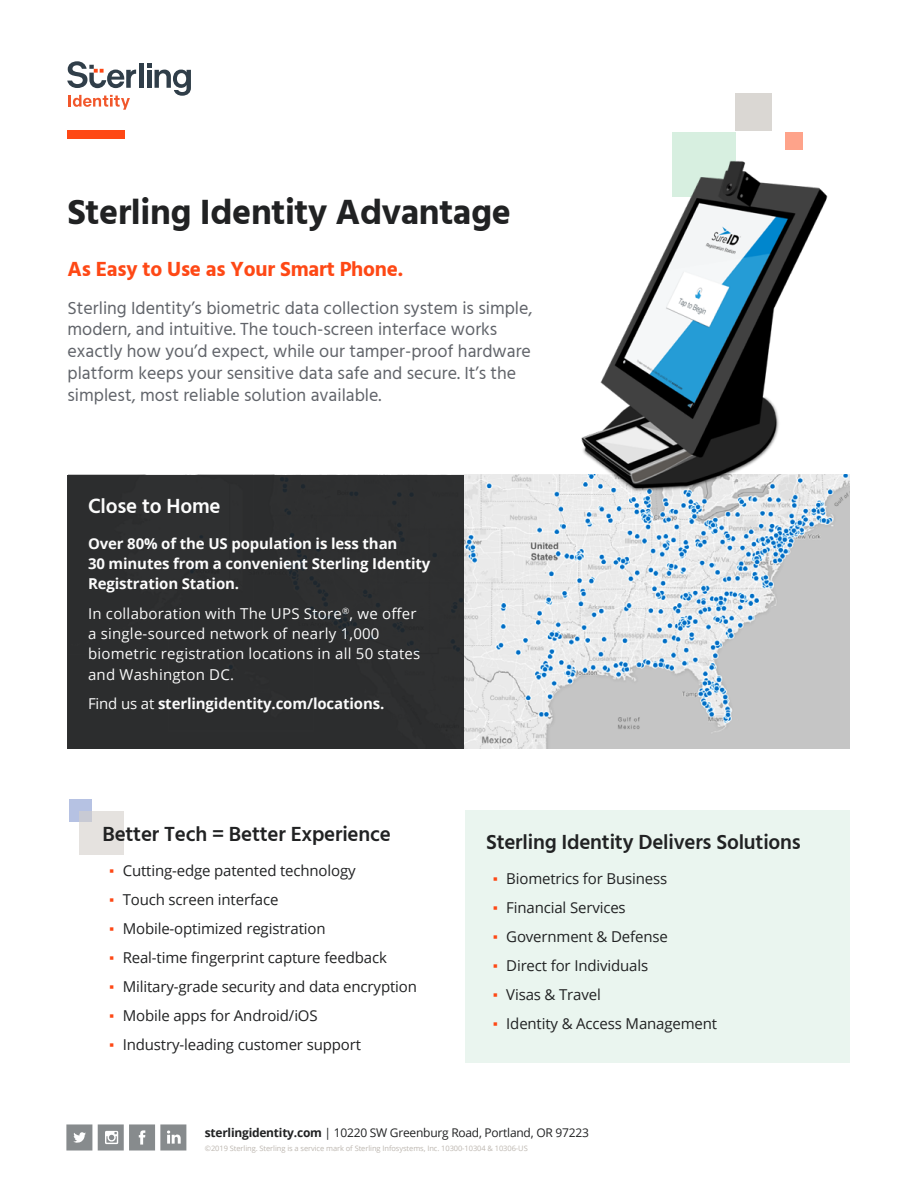
<style>
.page{position:relative;width:918px;height:1188px;background:#fff}
.page>*{position:absolute;margin:0;border:0;box-sizing:border-box;transform-origin:0 0}
.t1{font:700 36px "Hind";letter-spacing:-.01em;color:#212223}
.t2{font:600 21px "Hind";letter-spacing:-.01em;color:#212223}
.t3{font:700 21px "Hind";letter-spacing:-.01em;color:#fe4815}
.t4{font:600 21px "Hind";letter-spacing:-.01em;color:#fff}
.t5{font:18px/21.8px "Hind";color:#61646a}
.t6{font:15px "Open Sans";letter-spacing:-.01em;color:#212223}
.t7{font:700 15px/20.2px "Open Sans";letter-spacing:-.01em;color:#fff}
.t8{font:15px/20.2px "Open Sans";letter-spacing:.015em;color:#fff}
.t9{font:12px "Open Sans";letter-spacing:-.02em;color:#212223}
.t10{font:7.5px "Open Sans";letter-spacing:-.01em;color:#bdb7b0}
.s1{font-weight:400}
.s2{font-family:"Arial";color:#fe4815}
.s3{font-weight:700}
</style>
<div class="page">
<svg style="left:66px;top:1124px;width:26px;height:27px"></svg>
<svg style="left:98px;top:1124px;width:88px;height:27px"></svg>
<div style="left:67px;top:130px;width:58px;height:9px;background:#fe4815"></div>
<hr style="left:139px;top:63px;width:4px;height:25px;background:#303e49">
<svg style="left:147px;top:63px;width:44px;height:33px"></svg>
<svg style="left:67px;top:61px;width:69px;height:27px"></svg>
<svg style="left:69px;top:95px;width:61px;height:15px"></svg>
<img style="left:464px;top:475px;width:386px;height:274px">
<div style="left:785px;top:133px;width:17px;height:17px;background:#fea38a"></div>
<div style="left:735px;top:93px;width:37px;height:37px;background:#dad7d3"></div>
<div style="left:672px;top:133px;width:63px;height:64px;background:#d7efe0"></div>
<img style="left:573px;top:160px;width:259px;height:337px">
<div style="left:69px;top:799px;width:23px;height:22px;background:#b6c2e3"></div>
<svg style="left:79px;top:811px;width:45px;height:43px;background:#e2e0de"></svg>
<div style="left:68px;top:475px;width:396px;height:274px;background:#2c2d2e"></div>
<div style="left:465px;top:811px;width:385px;height:252px;background:#eaf5ef"></div>
<h1 class="t1" style="left:68px;top:191px;width:445px">Sterling Identity Advantage</h1>
<h2 class="t3" style="left:68px;top:257px;width:337px">As Easy to Use as Your Smart Phone.</h2>
<p class="t5" style="left:68px;top:298px;width:467px">Sterling Identity’s biometric data collection system is simple, modern, and intuitive. The touch-screen interface works exactly how you’d expect, while our tamper-proof hardware platform keeps your sensitive data safe and secure. It’s the simplest, most reliable solution available.</p>
<h2 class="t4" style="left:88px;top:492px;width:134px">Close to Home</h2>
<p class="t7" style="left:88px;top:533px;width:344px">Over 80% of the US population is less than<br>30 minutes from a convenient Sterling Identity<br>Registration Station.</p>
<p class="t8" style="left:88px;top:603px;width:334px">In collaboration with The UPS Store<sup>®</sup>, we offer a single-sourced network of nearly 1,000 biometric registration locations in all 50 states and Washington DC.</p>
<p class="t7" style="left:88px;top:693px;width:298px"><span class="s1">Find us at</span> sterlingidentity.com/locations.</p>
<h2 class="t2" style="left:102px;top:820px;width:290px">Better Tech = Better Experience</h2>
<p class="t6" style="left:109px;top:860px;width:248px"><span class="s2">▪</span> Cutting-edge patented technology</p>
<p class="t6" style="left:109px;top:889px;width:171px"><span class="s2">▪</span> Touch screen interface</p>
<p class="t6" style="left:109px;top:918px;width:218px"><span class="s2">▪</span> Mobile-optimized registration</p>
<p class="t6" style="left:109px;top:947px;width:279px"><span class="s2">▪</span> Real-time fingerprint capture feedback</p>
<p class="t6" style="left:109px;top:976px;width:309px"><span class="s2">▪</span> Military-grade security and data encryption</p>
<p class="t6" style="left:109px;top:1005px;width:210px"><span class="s2">▪</span> Mobile apps for Android/iOS</p>
<p class="t6" style="left:109px;top:1034px;width:253px"><span class="s2">▪</span> Industry-leading customer support</p>
<h2 class="t2" style="left:486px;top:827px;width:316px">Sterling Identity Delivers Solutions</h2>
<p class="t6" style="left:493px;top:868px;width:176px"><span class="s2">▪</span> Biometrics for Business</p>
<p class="t6" style="left:493px;top:897px;width:135px"><span class="s2">▪</span> Financial Services</p>
<p class="t6" style="left:493px;top:926px;width:177px"><span class="s2">▪</span> Government &amp; Defense</p>
<p class="t6" style="left:493px;top:955px;width:157px"><span class="s2">▪</span> Direct for Individuals</p>
<p class="t6" style="left:493px;top:984px;width:110px"><span class="s2">▪</span> Visas &amp; Travel</p>
<p class="t6" style="left:493px;top:1013px;width:226px"><span class="s2">▪</span> Identity &amp; Access Management</p>
<p class="t9" style="left:205px;top:1125px;width:385px"><span class="s3">sterlingidentity.com</span> | 10220 SW Greenburg Road, Portland, OR 97223</p>
<p class="t10" style="left:205px;top:1143px;width:324px">©2019 Sterling. Sterling is a service mark of Sterling Infosystems, Inc. 10300-10304 &amp; 10306-US</p>
</div>
